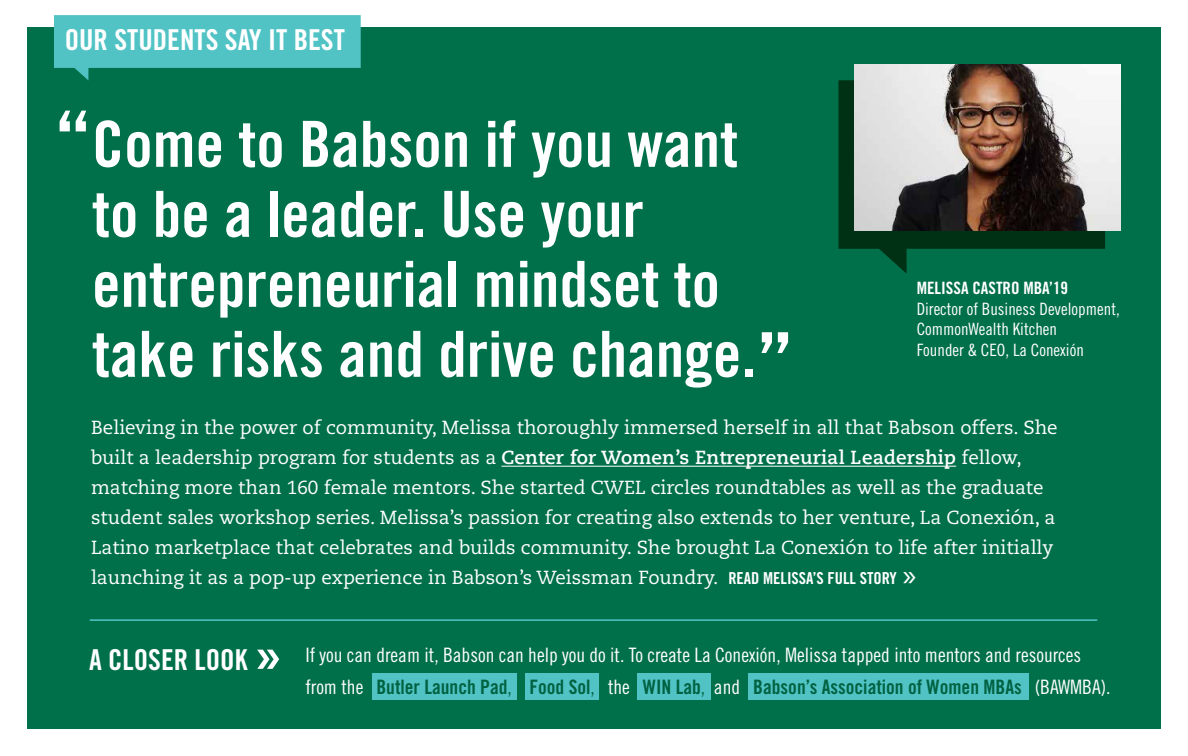
<style>
.page{position:relative;width:1188px;height:756px;background:#fff}
.page>*{position:absolute;margin:0;border:0;box-sizing:border-box;transform-origin:0 0}
.t1{font:63.6px/70.1px "Trade Gothic LT Std Bd Cn 20";color:#fff}
.t2{font:28.8px "Trade Gothic LT Std Bd Cn 20";color:#fff}
.t3{font:19.8px "Trade Gothic LT Std Cn 18";color:#fff}
.t4{font:19.8px "Trade Gothic LT Std Bd Cn 20";color:#006241}
.t5{font:18.9px/29.8px "Caecilia LT Std";color:#fff}
.t6{font:16.95px/20.7px "Trade Gothic LT Std Cn 18";color:#fff}
.t7{font:16.95px "Trade Gothic LT Std Bd Cn 20";color:#fff}
.s1{font-size:85.95px}
.s2{font-weight:700}
.s3{font-family:"Trade Gothic LT Std Bd Cn 20";font-size:16.5px}
.s4{font-family:"Trade Gothic LT Std Cn 18";font-size:36px}
.s5{font-size:62.4px}
.s6{font-family:"Trade Gothic LT Std Cn 18";color:#fff}
.s7{font-family:"Trade Gothic LT Std Cn 18"}
</style>
<div class="page">
<div style="left:27px;top:27px;width:1134px;height:702px;background:#00704a"></div>
<svg style="left:54px;top:15px;width:307px;height:65px"></svg>
<svg style="left:839px;top:80px;width:266px;height:194px;fill:#003115"></svg>
<img style="left:854px;top:64px;width:267px;height:167px">
<hr style="left:501px;top:466px;width:455px;height:1px;background:#fff">
<hr style="left:90px;top:619px;width:1007px;height:2px;background:#51c3c5">
<div style="left:372px;top:673px;width:144px;height:26px;background:#51c3c5"></div>
<div style="left:525px;top:673px;width:73px;height:26px;background:#51c3c5"></div>
<div style="left:638px;top:673px;width:73px;height:26px;background:#51c3c5"></div>
<div style="left:748px;top:673px;width:281px;height:26px;background:#51c3c5"></div>
<h2 class="t2" style="left:65px;top:23px;width:282px">OUR STUDENTS SAY IT BEST</h2>
<h1 class="t1" style="left:92px;top:109px;width:704px;text-indent:-39px"><span class="s1">“</span>Come to Babson if you want to be a leader. Use your entrepreneurial mindset to take risks and drive change.<span class="s1">”</span></h1>
<p class="t5" style="left:91px;top:413px;width:968px">Believing in the power of community, Melissa thoroughly immersed herself in all that Babson offers. She built a leadership program for students as a <span class="s2">Center for Women’s Entrepreneurial Leadership</span> fellow, matching more than 160 female mentors. She started CWEL circles roundtables as well as the graduate student sales workshop series. Melissa’s passion for creating also extends to her venture, La Conexión, a Latino marketplace that celebrates and builds community. She brought La Conexión to life after initially launching it as a pop-up experience in Babson’s Weissman Foundry. <span class="s3">READ MELISSA’S FULL STORY</span> <span class="s4">»</span></p>
<p class="t7" style="left:917px;top:278px;width:153px">MELISSA CASTRO MBA’19</p>
<p class="t6" style="left:917px;top:298px;width:205px">Director of Business Development,<br>CommonWealth Kitchen<br>Founder &amp; CEO, La Conexión</p>
<h2 class="t2" style="left:89px;top:643px;width:195px">A CLOSER LOOK <span class="s5">»</span></h2>
<p class="t3" style="left:305px;top:644px;width:777px">If you can dream it, Babson can help you do it. To create La Conexión, Melissa tapped into mentors and resources</p>
<p class="t4" style="left:305px;top:675px;width:807px"><span class="s6">from the</span> Butler Launch Pad<span class="s7">,</span> Food Sol<span class="s7">,</span> <span class="s6">the</span> WIN Lab<span class="s7">,</span> <span class="s6">and</span> Babson’s Association of Women MBAs <span class="s6">(BAWMBA).</span></p>
</div>
